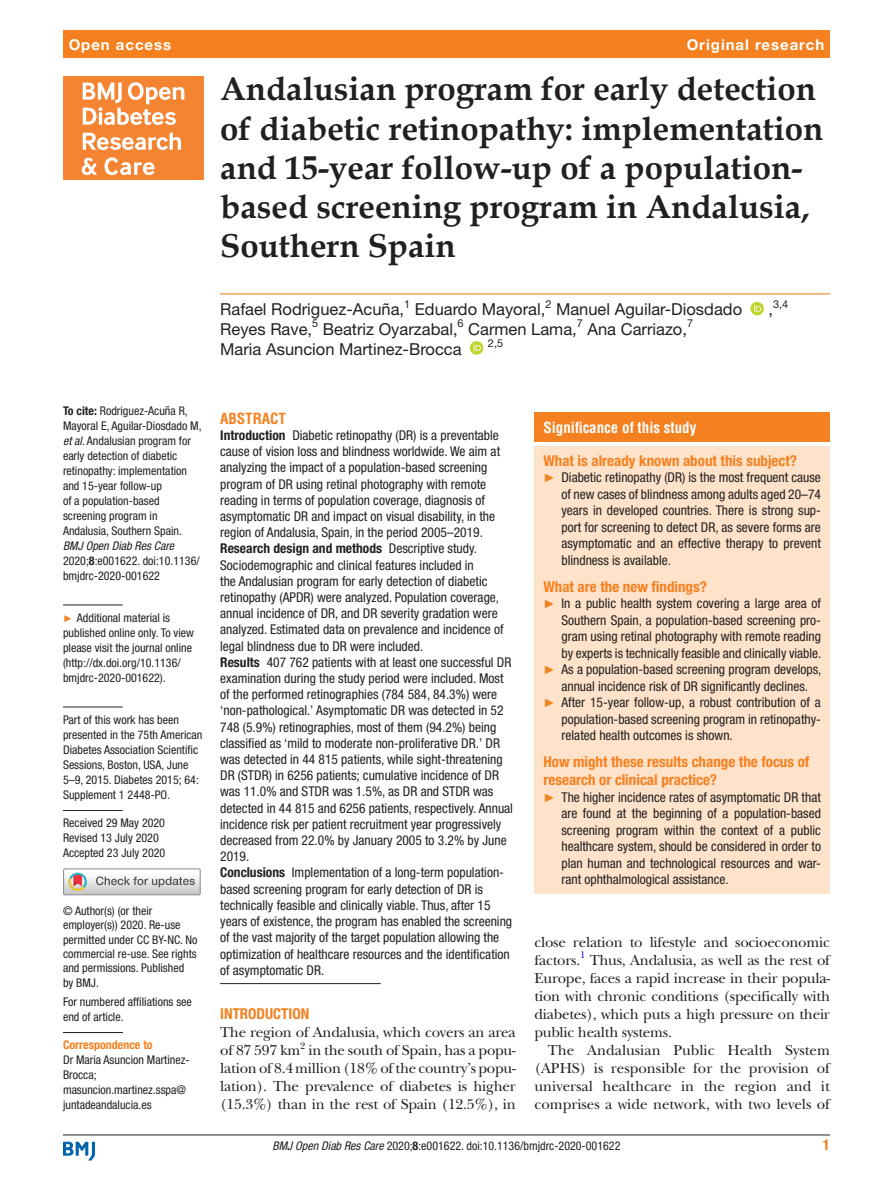
<style>
.page{position:relative;width:893px;height:1191px;background:#fff}
.page>*{position:absolute;margin:0;border:0;box-sizing:border-box;transform-origin:0 0}
.t1{font:700 33px/39px "Book Antiqua";color:#231f20}
.t2{font:16.5px/19.8px "Helvetica Neue LT Std";color:#231f20}
.t3{font:15px/18px "New Baskerville";letter-spacing:-.015em;color:#231f20;text-align:justify}
.t4{font:700 condensed 15px/18px "Helvetica Neue LT Std";color:#f58020}
.t5{font:700 15px "Helvetica Neue LT Std";letter-spacing:.065em;color:#fff}
.t6{font:700 condensed 15px "Helvetica";color:#fff}
.t7{font:700 condensed 15px "Helvetica";color:#f58020}
.t8{font:condensed 13.5px/16.2px "Helvetica Neue LT Std";color:#231f20;text-align:justify}
.t9{font:condensed 12px/15px "Helvetica Neue LT Std";color:#231f20}
.t10{font:700 condensed 12px "Helvetica Neue LT Std";color:#f58020}
.t11{font:10.95px "Helvetica Neue LT Std";color:#231f20}
.t12{font:9.9px "New Baskerville";color:#231f20}
.t13{font:9.9px "New Baskerville";color:#00f}
.s1{font-size:16.5px}
.s2{font-weight:700}
.s3{font-style:italic}
.s4{font-family:"Arial";font-stretch:normal;font-size:9.75px;color:#f58020}
.s5{font-family:"Arial";font-stretch:normal;font-size:12px;color:#f58020}
</style>
<div class="page">
<hr style="left:63px;top:1134px;width:767px;height:1px;background:#231f20">
<svg style="left:63px;top:1141px;width:32px;height:19px"></svg>
<div style="left:63px;top:31px;width:767px;height:27px;background:#f58020"></div>
<hr style="left:220px;top:293px;width:610px;height:1px;background:#f58020">
<svg style="left:750px;top:302px;width:14px;height:13px"></svg>
<svg style="left:470px;top:341px;width:13px;height:14px"></svg>
<hr style="left:63px;top:1032px;width:60px;height:1px;background:#231f20">
<hr style="left:63px;top:604px;width:60px;height:1px;background:#231f20">
<hr style="left:63px;top:706px;width:60px;height:1px;background:#231f20">
<hr style="left:63px;top:810px;width:60px;height:1px;background:#231f20">
<div style="left:63px;top:868px;width:138px;height:27px;border:1px solid #969090"></div>
<svg style="left:64px;top:869px;width:136px;height:25px"></svg>
<div style="left:63px;top:76px;width:140px;height:104px;background:#f58432"></div>
<svg style="left:83px;top:82px;width:101px;height:43px"></svg>
<svg style="left:83px;top:133px;width:98px;height:17px"></svg>
<svg style="left:82px;top:158px;width:15px;height:17px"></svg>
<svg style="left:105px;top:157px;width:50px;height:18px"></svg>
<hr style="left:220px;top:983px;width:161px;height:1px;background:#231f20">
<div style="left:534px;top:412px;width:296px;height:30px;background:#f58020"></div>
<div style="left:534px;top:446px;width:296px;height:447px;background:#fee2c9"></div>
<p class="t5" style="left:69px;top:35px;width:104px">Open access</p>
<p class="t5" style="left:687px;top:35px;width:139px">Original research</p>
<h1 class="t1" style="left:220px;top:70px;width:605px">Andalusian program for early detection of diabetic retinopathy: implementation and 15-year follow-up of a population&shy;based screening program in Andalusia, Southern Spain</h1>
<p class="t2" style="left:220px;top:299px;width:523px">Rafael Rodriguez-Acuña,<sup>1</sup> Eduardo Mayoral,<sup>2</sup> Manuel Aguilar-Diosdado</p>
<p class="t11" style="left:768px;top:297px;width:21px"><span class="s1">,</span>3,4</p>
<p class="t2" style="left:220px;top:319px;width:474px">Reyes Rave,<sup>5</sup> Beatriz Oyarzabal,<sup>6</sup> Carmen Lama,<sup>7</sup> Ana Carriazo,<sup>7<br></sup>Maria Asuncion Martinez-Brocca</p>
<p class="t11" style="left:488px;top:337px;width:17px">2,5</p>
<p class="t9" style="left:63px;top:403px;width:140px"><span class="s2">To cite:</span> Rodriguez-Acuña R,<br>Mayoral E, Aguilar-Diosdado M, <span class="s3">et al</span>. Andalusian program for early detection of diabetic retinopathy: implementation and 15-year follow-up<br>of a population-based screening program in<br>Andalusia, Southern Spain.</p>
<p class="t9" style="left:63px;top:538px;width:138px"><span class="s3">BMJ Open Diab Res Care<br></span>2020;<span class="s2">8</span>:e001622. doi:10.1136/ bmjdrc-2020-001622</p>
<p class="t9" style="left:63px;top:610px;width:133px"><span class="s4">►</span> Additional material is published online only. To view please visit the journal online (http://dx.doi.org/10.1136/ bmjdrc-2020-001622).</p>
<p class="t9" style="left:63px;top:712px;width:141px">Part of this work has been presented in the 75th American<br>Diabetes Association Scientific<br>Sessions, Boston, USA, June<br>5–9, 2015. Diabetes 2015; 64:<br>Supplement 1 2448-PO.</p>
<p class="t9" style="left:63px;top:815px;width:104px">Received 29 May 2020<br>Revised 13 July 2020<br>Accepted 23 July 2020</p>
<p class="t9" style="left:63px;top:903px;width:136px;line-height:14.4px">© Author(s) (or their employer(s)) 2020. Re-use permitted under CC BY-NC. No commercial re-use. See rights and permissions. Published by BMJ.</p>
<p class="t9" style="left:63px;top:994px;width:130px">For numbered affiliations see end of article.</p>
<p class="t10" style="left:63px;top:1037px;width:91px">Correspondence to</p>
<p class="t9" style="left:63px;top:1052px;width:128px">Dr Maria Asuncion Martinez-<br>Brocca; masuncion.martinez.sspa@ juntadeandalucia.es</p>
<p class="t7" style="left:220px;top:409px;width:67px">ABSTRACT</p>
<p class="t8" style="left:220px;top:427px;width:294px;text-align:left"><span class="s2">Introduction</span> Diabetic retinopathy (DR) is a preventable cause of vision loss and blindness worldwide. We aim at analyzing the impact of a population-based screening program of DR using retinal photography with remote reading in terms of population coverage, diagnosis of asymptomatic DR and impact on visual disability, in the region of Andalusia, Spain, in the period 2005–2019.<br><span class="s2">Research design and methods</span> Descriptive study.<br>Sociodemographic and clinical features included in<br>the Andalusian program for early detection of diabetic retinopathy (APDR) were analyzed. Population coverage, annual incidence of DR, and DR severity gradation were analyzed. Estimated data on prevalence and incidence of legal blindness due to DR were included.<br><span class="s2">Results</span> 407 762 patients with at least one successful DR examination during the study period were included. Most of the performed retinographies (784 584, 84.3%) were ‘non-pathological.’ Asymptomatic DR was detected in 52<br>748 (5.9%) retinographies, most of them (94.2%) being classified as ‘mild to moderate non-proliferative DR.’ DR was detected in 44 815 patients, while sight-threatening DR (STDR) in 6256 patients; cumulative incidence of DR was 11.0% and STDR was 1.5%, as DR and STDR was detected in 44 815 and 6256 patients, respectively. Annual incidence risk per patient recruitment year progressively decreased from 22.0% by January 2005 to 3.2% by June 2019.<br><span class="s2">Conclusions</span> Implementation of a long-term population&shy;based screening program for early detection of DR is technically feasible and clinically viable. Thus, after 15 years of existence, the program has enabled the screening of the vast majority of the target population allowing the optimization of healthcare resources and the identification of asymptomatic DR.</p>
<p class="t4" style="left:220px;top:1004px;width:91px">INTRODUCTION</p>
<p class="t3" style="left:220px;top:1023px;width:297px">The region of Andalusia, which covers an area of 87 597 km</p>
<p class="t12" style="left:300px;top:1039px;width:7px">2</p>
<p class="t3" style="left:220px;top:1041px;width:297px;text-indent:88px">in the south of Spain, has a popu&shy;lation of 8.4 million (18% of the country’s popu&shy;lation). The prevalence of diabetes is higher (15.3%) than in the rest of Spain (12.5%), in</p>
<p class="t6" style="left:543px;top:418px;width:154px">Significance of this study</p>
<p class="t4" style="left:543px;top:451px;width:255px">What is already known about this subject?</p>
<p class="t8" style="left:561px;top:469px;width:261px;text-indent:-18px"><span class="s5">►</span> Diabetic retinopathy (DR) is the most frequent cause of new cases of blindness among adults aged 20–74 years in developed countries. There is strong sup&shy;port for screening to detect DR, as severe forms are asymptomatic and an effective therapy to prevent blindness is available.</p>
<p class="t4" style="left:543px;top:577px;width:165px">What are the new findings?</p>
<p class="t8" style="left:543px;top:595px;width:279px"><span class="s5">►</span> In a public health system covering a large area of</p>
<p class="t8" style="left:561px;top:611px;width:261px">Southern Spain, a population-based screening pro-</p>
<p class="t8" style="left:561px;top:628px;width:261px">gram using retinal photography with remote reading</p>
<p class="t8" style="left:561px;top:644px;width:262px">by experts is technically feasible and clinically viable.</p>
<p class="t8" style="left:543px;top:661px;width:279px"><span class="s5">►</span> As a population-based screening program develops,</p>
<p class="t8" style="left:561px;top:677px;width:248px">annual incidence risk of DR significantly declines.</p>
<p class="t8" style="left:543px;top:694px;width:279px"><span class="s5">►</span> After 15-year follow-up, a robust contribution of a</p>
<p class="t8" style="left:561px;top:710px;width:261px">population-based screening program in retinopathy-</p>
<p class="t8" style="left:561px;top:727px;width:173px">related health outcomes is shown.</p>
<p class="t4" style="left:543px;top:752px;width:267px">How might these results change the focus of research or clinical practice?</p>
<p class="t8" style="left:561px;top:788px;width:261px;text-indent:-18px"><span class="s5">►</span> The higher incidence rates of asymptomatic DR that are found at the beginning of a population-based screening program within the context of a public healthcare system, should be considered in order to plan human and technological resources and war&shy;rant ophthalmological assistance.</p>
<p class="t3" style="left:534px;top:932px;width:297px">close relation to lifestyle and socioeconomic factors.</p>
<p class="t13" style="left:580px;top:949px;width:7px">1</p>
<p class="t3" style="left:534px;top:951px;width:297px;text-indent:55px">Thus, Andalusia, as well as the rest of Europe, faces a rapid increase in their popula&shy;tion with chronic conditions (specifically with diabetes), which puts a high pressure on their public health systems.</p>
<p class="t3" style="left:534px;top:1041px;width:297px;text-indent:14px">The Andalusian Public Health System (APHS) is responsible for the provision of universal healthcare in the region and it comprises a wide network, with two levels of</p>
<p class="t9" style="left:273px;top:1137px;width:349px"><span class="s3">BMJ Open Diab Res Care</span> 2020;<span class="s2">8</span>:e001622. doi:10.1136/bmjdrc-2020-001622</p>
<p class="t4" style="left:823px;top:1135px;width:9px">1</p>
</div>
